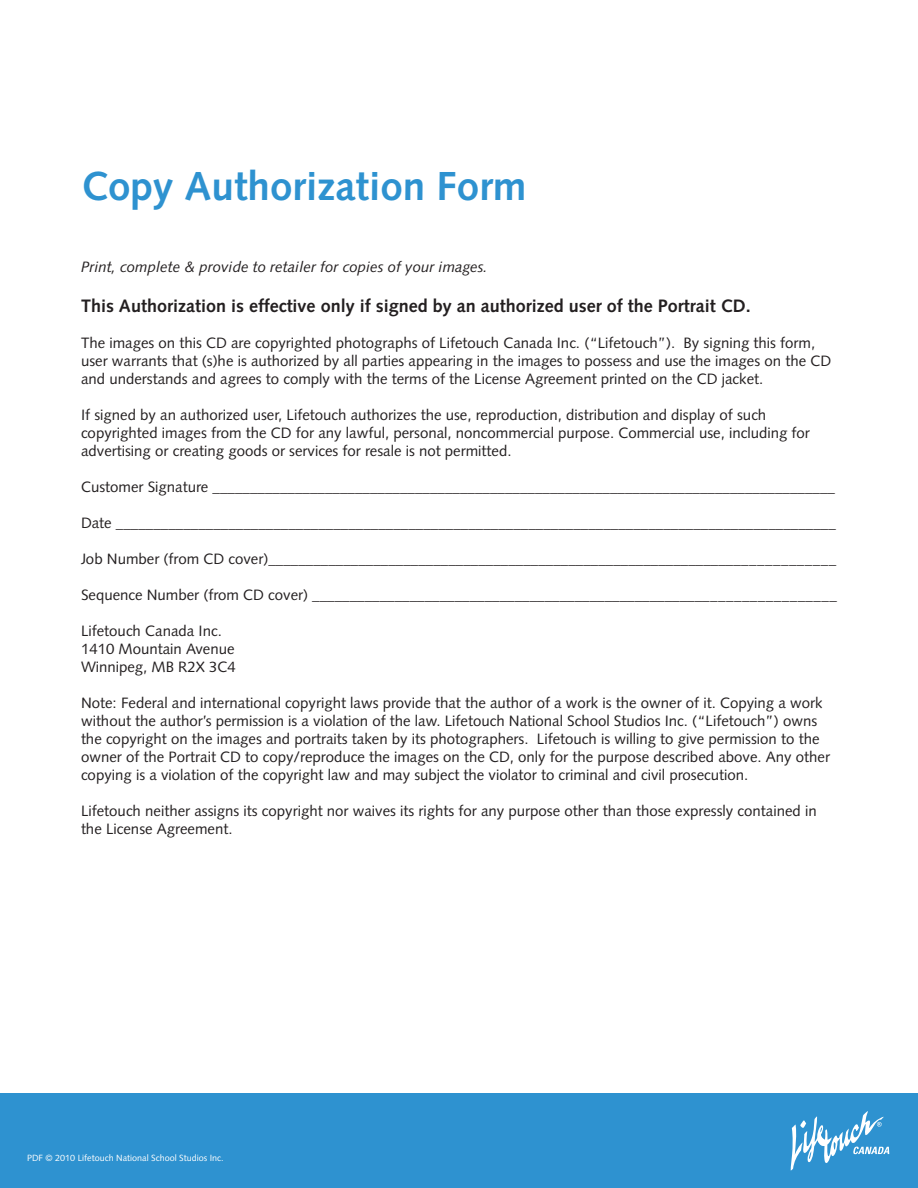
<style>
.page{position:relative;width:918px;height:1188px;background:#fff}
.page>*{position:absolute;margin:0;border:0;box-sizing:border-box;transform-origin:0 0}
.t1{font:700 40.5px "Syntax";color:#2e92d0}
.t2{font:700 18px "Syntax";color:#231f20}
.t3{font:15px/18px "Syntax";color:#231f20}
.t4{font:italic 15px "Syntax";color:#231f20}
.t5{font:9px "Syntax";color:#fff}
</style>
<div class="page">
<div style="left:0;top:1094px;width:918px;height:94px;background:#2e92d0"></div>
<svg style="left:791px;top:1111px;width:98px;height:59px"></svg>
<p class="t1" style="left:81px;top:163px;width:447px">Copy Authorization Form</p>
<p class="t4" style="left:81px;top:258px;width:408px">Print, complete &amp; provide to retailer for copies of your images.</p>
<p class="t2" style="left:81px;top:295px;width:671px">This Authorization is effective only if signed by an authorized user of the Portrait CD.</p>
<p class="t3" style="left:81px;top:334px;width:752px">The images on this CD are copyrighted photographs of Lifetouch Canada Inc. (“Lifetouch”). By signing this form, user warrants that (s)he is authorized by all parties appearing in the images to possess and use the images on the CD and understands and agrees to comply with the terms of the License Agreement printed on the CD jacket.</p>
<p class="t3" style="left:81px;top:406px;width:730px">If signed by an authorized user, Lifetouch authorizes the use, reproduction, distribution and display of such copyrighted images from the CD for any lawful, personal, noncommercial purpose. Commercial use, including for advertising or creating goods or services for resale is not permitted.</p>
<p class="t3" style="left:81px;top:478px;width:756px">Customer Signature ___________________________________________________________________________________</p>
<p class="t3" style="left:81px;top:514px;width:756px">Date ________________________________________________________________________________________________</p>
<p class="t3" style="left:81px;top:550px;width:757px">Job Number (from CD cover)___________________________________________________________________________</p>
<p class="t3" style="left:81px;top:586px;width:757px">Sequence Number (from CD cover) _____________________________________________________________________</p>
<p class="t3" style="left:81px;top:622px;width:142px">Lifetouch Canada Inc.</p>
<p class="t3" style="left:81px;top:640px;width:155px">1410 Mountain Avenue</p>
<p class="t3" style="left:81px;top:658px;width:156px">Winnipeg, MB R2X 3C4</p>
<p class="t3" style="left:81px;top:694px;width:751px">Note: Federal and international copyright laws provide that the author of a work is the owner of it. Copying a work without the author’s permission is a violation of the law. Lifetouch National School Studios Inc. (“Lifetouch”) owns the copyright on the images and portraits taken by its photographers. Lifetouch is willing to give permission to the owner of the Portrait CD to copy/reproduce the images on the CD, only for the purpose described above. Any other copying is a violation of the copyright law and may subject the violator to criminal and civil prosecution.</p>
<p class="t3" style="left:81px;top:802px;width:737px">Lifetouch neither assigns its copyright nor waives its rights for any purpose other than those expressly contained in the License Agreement.</p>
<p class="t5" style="left:27px;top:1153px;width:198px">PDF © 2010 Lifetouch National School Studios Inc.</p>
</div>
